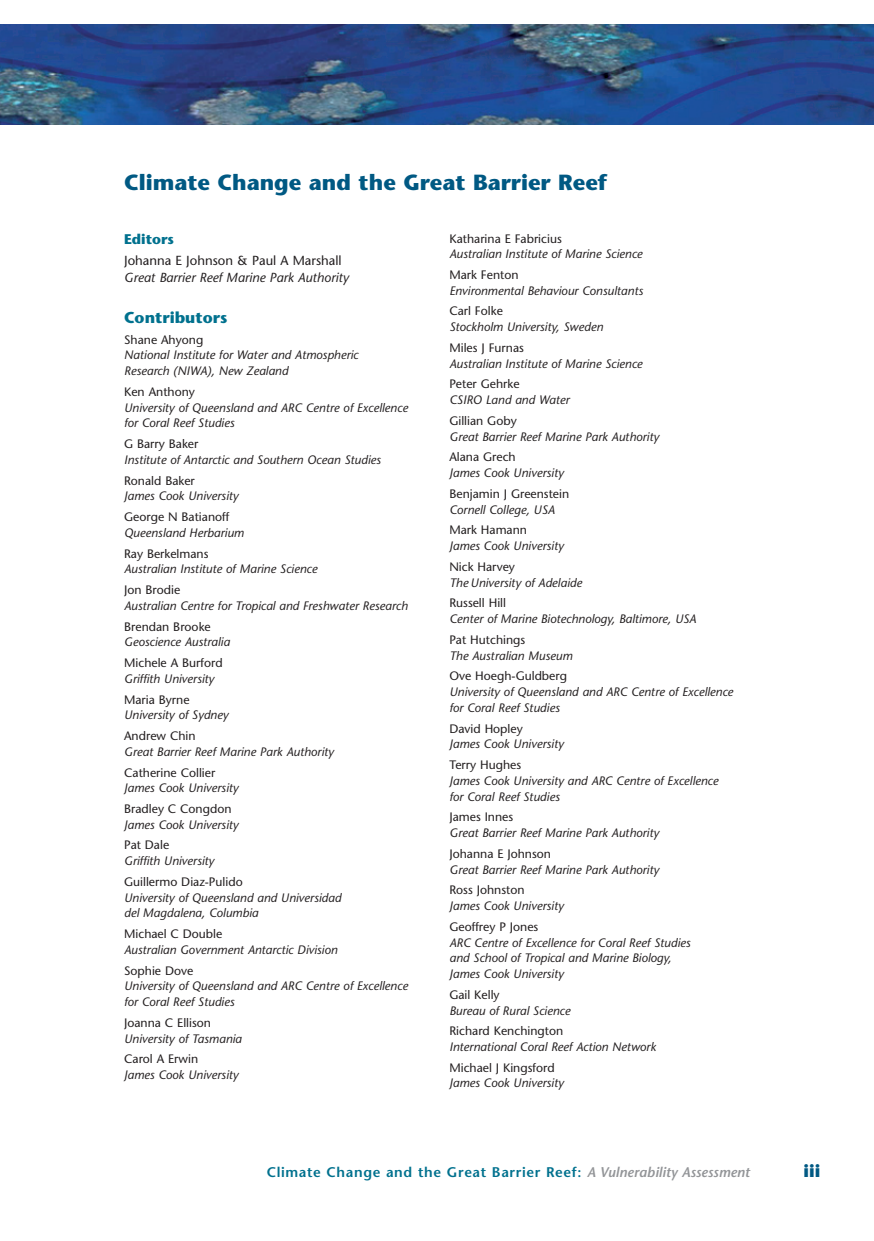
<style>
.page{position:relative;width:874px;height:1241px;background:#fff}
.page>*{position:absolute;margin:0;border:0;box-sizing:border-box;transform-origin:0 0}
._4__A_header{font:700 21.88px "Stone Sans";color:#005983}
.t1{font:700 17.5px "Stone Sans";color:#005983}
._5__B_header{font:700 15.75px "Stone Sans";color:#00718e}
.t2{font:600 14px "Stone Sans";letter-spacing:.045em;color:#00718e}
._5__B_header-2{font:700 14px "Stone Sans";color:#00718e}
._1__text{font:italic 13.12px "Stone Sans";color:#231f20}
._1__text-2{font:13.12px "Stone Sans";color:#231f20}
.References{font:italic 12.25px/15.8px "Stone Sans";color:#231f20}
.References-2{font:12.25px "Stone Sans";color:#231f20}
.s1{font-style:italic;color:#939598}
</style>
<div class="page">
<img style="left:0;top:25px;width:873px;height:99px">
<p class="_4__A_header" style="left:124px;top:169px;width:484px">Climate Change and the Great Barrier Reef</p>
<p class="_5__B_header-2" style="left:124px;top:230px;width:51px">Editors</p>
<p class="_1__text-2" style="left:124px;top:253px;width:219px">Johanna E Johnson &amp; Paul A Marshall</p>
<p class="_1__text" style="left:124px;top:269px;width:226px">Great Barrier Reef Marine Park Authority</p>
<p class="_5__B_header" style="left:124px;top:308px;width:105px">Contributors</p>
<p class="References-2" style="left:124px;top:332px;width:81px">Shane Ahyong</p>
<p class="References" style="left:124px;top:347px;width:236px">National Institute for Water and Atmospheric<br>Research (NIWA), New Zealand</p>
<p class="References-2" style="left:124px;top:384px;width:72px">Ken Anthony</p>
<p class="References" style="left:124px;top:399px;width:285px">University of Queensland and ARC Centre of Excellence for Coral Reef Studies</p>
<p class="References-2" style="left:124px;top:436px;width:76px">G Barry Baker</p>
<p class="References" style="left:124px;top:451px;width:258px">Institute of Antarctic and Southern Ocean Studies</p>
<p class="References-2" style="left:124px;top:473px;width:72px">Ronald Baker</p>
<p class="References" style="left:124px;top:488px;width:116px">James Cook University</p>
<p class="References-2" style="left:124px;top:509px;width:107px">George N Batianoff</p>
<p class="References" style="left:124px;top:524px;width:121px">Queensland Herbarium</p>
<p class="References-2" style="left:124px;top:546px;width:86px">Ray Berkelmans</p>
<p class="References" style="left:124px;top:561px;width:195px">Australian Institute of Marine Science</p>
<p class="References-2" style="left:124px;top:582px;width:58px">Jon Brodie</p>
<p class="References" style="left:124px;top:597px;width:285px">Australian Centre for Tropical and Freshwater Research</p>
<p class="References-2" style="left:124px;top:619px;width:88px">Brendan Brooke</p>
<p class="References" style="left:124px;top:634px;width:107px">Geoscience Australia</p>
<p class="References-2" style="left:124px;top:655px;width:100px">Michele A Burford</p>
<p class="References" style="left:124px;top:670px;width:92px">Griffith University</p>
<p class="References-2" style="left:124px;top:692px;width:67px">Maria Byrne</p>
<p class="References" style="left:124px;top:707px;width:106px">University of Sydney</p>
<p class="References-2" style="left:124px;top:728px;width:73px">Andrew Chin</p>
<p class="References" style="left:124px;top:743px;width:211px">Great Barrier Reef Marine Park Authority</p>
<p class="References-2" style="left:124px;top:764px;width:93px">Catherine Collier</p>
<p class="References" style="left:124px;top:780px;width:116px">James Cook University</p>
<p class="References-2" style="left:124px;top:801px;width:109px">Bradley C Congdon</p>
<p class="References" style="left:124px;top:816px;width:116px">James Cook University</p>
<p class="References-2" style="left:124px;top:837px;width:47px">Pat Dale</p>
<p class="References" style="left:124px;top:853px;width:92px">Griffith University</p>
<p class="References-2" style="left:124px;top:874px;width:120px">Guillermo Diaz-Pulido</p>
<p class="References" style="left:124px;top:889px;width:219px">University of Queensland and Universidad del Magdalena, Columbia</p>
<p class="References-2" style="left:124px;top:926px;width:100px">Michael C Double</p>
<p class="References" style="left:124px;top:941px;width:215px">Australian Government Antarctic Division</p>
<p class="References-2" style="left:124px;top:962px;width:71px">Sophie Dove</p>
<p class="References" style="left:124px;top:978px;width:285px">University of Queensland and ARC Centre of Excellence for Coral Reef Studies</p>
<p class="References-2" style="left:124px;top:1015px;width:88px">Joanna C Ellison</p>
<p class="References" style="left:124px;top:1030px;width:119px">University of Tasmania</p>
<p class="References-2" style="left:124px;top:1051px;width:76px">Carol A Erwin</p>
<p class="References" style="left:124px;top:1066px;width:116px">James Cook University</p>
<p class="References-2" style="left:449px;top:231px;width:114px">Katharina E Fabricius</p>
<p class="References" style="left:449px;top:246px;width:195px">Australian Institute of Marine Science</p>
<p class="References-2" style="left:449px;top:267px;width:71px">Mark Fenton</p>
<p class="References" style="left:449px;top:282px;width:195px">Environmental Behaviour Consultants</p>
<p class="References-2" style="left:449px;top:304px;width:55px">Carl Folke</p>
<p class="References" style="left:449px;top:319px;width:155px">Stockholm University, Sweden</p>
<p class="References-2" style="left:449px;top:340px;width:76px">Miles J Furnas</p>
<p class="References" style="left:449px;top:355px;width:195px">Australian Institute of Marine Science</p>
<p class="References-2" style="left:449px;top:377px;width:72px">Peter Gehrke</p>
<p class="References" style="left:449px;top:392px;width:122px">CSIRO Land and Water</p>
<p class="References-2" style="left:449px;top:413px;width:69px">Gillian Goby</p>
<p class="References" style="left:449px;top:428px;width:211px">Great Barrier Reef Marine Park Authority</p>
<p class="References-2" style="left:449px;top:450px;width:68px">Alana Grech</p>
<p class="References" style="left:449px;top:465px;width:116px">James Cook University</p>
<p class="References-2" style="left:449px;top:486px;width:121px">Benjamin J Greenstein</p>
<p class="References" style="left:449px;top:501px;width:107px">Cornell College, USA</p>
<p class="References-2" style="left:449px;top:522px;width:79px">Mark Hamann</p>
<p class="References" style="left:449px;top:538px;width:116px">James Cook University</p>
<p class="References-2" style="left:449px;top:559px;width:67px">Nick Harvey</p>
<p class="References" style="left:449px;top:574px;width:134px">The University of Adelaide</p>
<p class="References-2" style="left:449px;top:595px;width:56px">Russell Hill</p>
<p class="References" style="left:449px;top:611px;width:248px">Center of Marine Biotechnology, Baltimore, USA</p>
<p class="References-2" style="left:449px;top:632px;width:77px">Pat Hutchings</p>
<p class="References" style="left:449px;top:647px;width:124px">The Australian Museum</p>
<p class="References-2" style="left:449px;top:668px;width:119px">Ove Hoegh-Guldberg</p>
<p class="References" style="left:449px;top:683px;width:285px">University of Queensland and ARC Centre of Excellence for Coral Reef Studies</p>
<p class="References-2" style="left:449px;top:721px;width:75px">David Hopley</p>
<p class="References" style="left:449px;top:736px;width:116px">James Cook University</p>
<p class="References-2" style="left:449px;top:757px;width:73px">Terry Hughes</p>
<p class="References" style="left:449px;top:772px;width:270px">James Cook University and ARC Centre of Excellence for Coral Reef Studies</p>
<p class="References-2" style="left:449px;top:809px;width:65px">James Innes</p>
<p class="References" style="left:449px;top:824px;width:211px">Great Barrier Reef Marine Park Authority</p>
<p class="References-2" style="left:449px;top:846px;width:103px">Johanna E Johnson</p>
<p class="References" style="left:449px;top:861px;width:211px">Great Barrier Reef Marine Park Authority</p>
<p class="References-2" style="left:449px;top:882px;width:77px">Ross Johnston</p>
<p class="References" style="left:449px;top:897px;width:116px">James Cook University</p>
<p class="References-2" style="left:449px;top:919px;width:90px">Geoffrey P Jones</p>
<p class="References" style="left:449px;top:934px;width:243px">ARC Centre of Excellence for Coral Reef Studies and School of Tropical and Marine Biology,<br>James Cook University</p>
<p class="References-2" style="left:449px;top:987px;width:52px">Gail Kelly</p>
<p class="References" style="left:449px;top:1002px;width:122px">Bureau of Rural Science</p>
<p class="References-2" style="left:449px;top:1023px;width:115px">Richard Kenchington</p>
<p class="References" style="left:449px;top:1038px;width:208px">International Coral Reef Action Network</p>
<p class="References-2" style="left:449px;top:1059px;width:107px">Michael J Kingsford</p>
<p class="References" style="left:449px;top:1075px;width:116px">James Cook University</p>
<p class="t2" style="left:266px;top:1163px;width:484px">Climate Change and the Great Barrier Reef: <span class="s1">A Vulnerability Assessment</span></p>
<p class="t1" style="left:803px;top:1160px;width:18px">iii</p>
</div>
